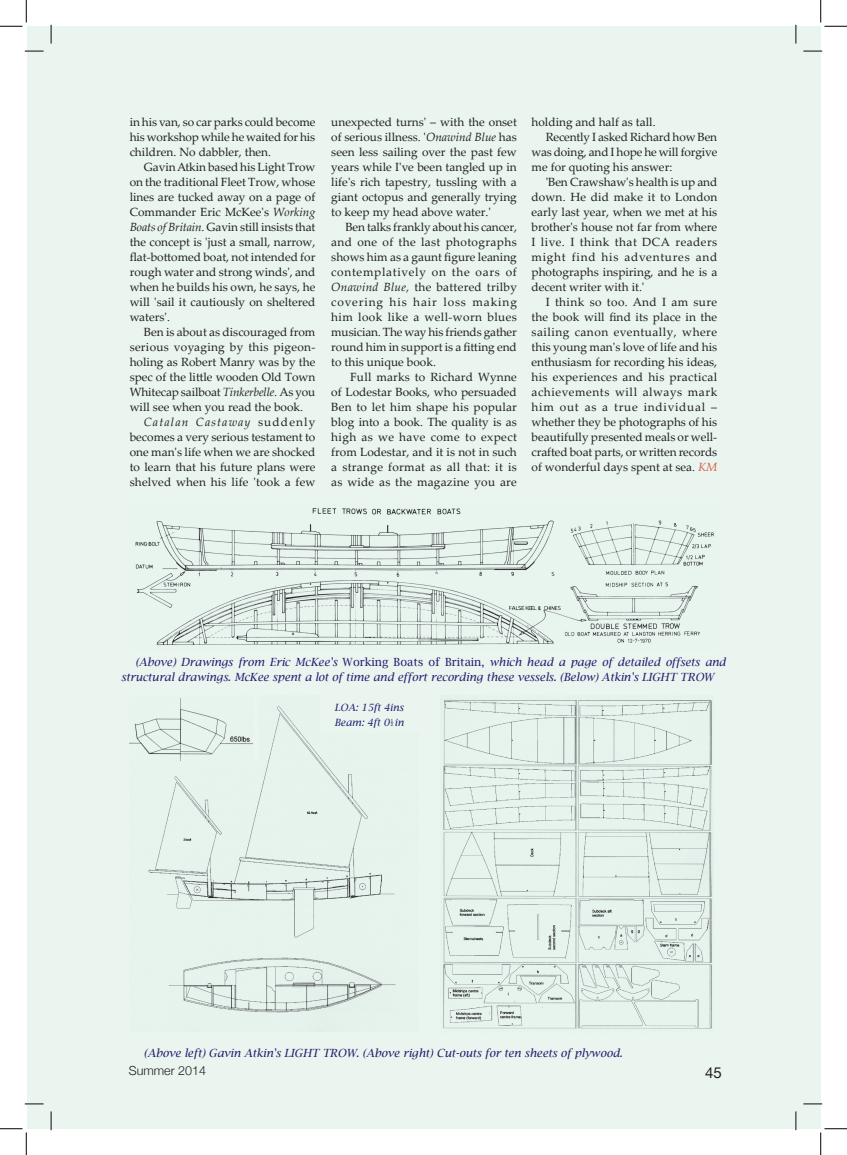
<style>
.page{position:relative;width:847px;height:1155px;background:#fff}
.page>*{position:absolute;margin:0;border:0;box-sizing:border-box;transform-origin:0 0}
.t1{font:15px "Helvetica Neue";color:#231f20}
.t2{font:300 12.5px "Helvetica Neue";color:#231f20}
.t3{font:11.88px/15px "Palatino Linotype";color:#231f20;text-align:justify}
.t4{font:11.88px "Palatino Linotype";letter-spacing:.04em;color:#231f20}
.t5{font:11.88px "Palatino Linotype";letter-spacing:.06em;color:#231f20}
.t6{font:11.88px "Palatino Linotype";letter-spacing:.025em;color:#231f20}
.t7{font:11.88px "Palatino Linotype";letter-spacing:.05em;color:#231f20}
.t8{font:11.88px "Palatino Linotype";letter-spacing:.035em;color:#231f20}
.t9{font:italic 11.25px/15px "Lucida Bright";color:#201b6f}
.t10{font:italic 10px/15px "Lucida Bright";color:#201b6f}
.s1{font-style:italic}
.s2{font-style:italic;color:#d95842}
.s3{font-style:normal}
.s4{font-family:"Palatino Linotype";font-style:normal}
</style>
<div class="page">
<div style="left:27px;top:26px;width:793px;height:1102px;background:#e9f5ee"></div>
<img style="left:135px;top:508px;width:579px;height:137px">
<img style="left:443px;top:699px;width:269px;height:330px">
<img style="left:148px;top:706px;width:248px;height:307px">
<div style="left:130px;top:695px;width:129px;height:66px;background:#e9f5ee"></div>
<img style="left:130px;top:698px;width:122px;height:62px">
<div style="left:320px;top:695px;width:99px;height:38px;background:#e9f5ee"></div>
<svg style="left:25px;top:50px;width:19px;height:2px"></svg>
<svg style="left:803px;top:50px;width:18px;height:2px"></svg>
<svg style="left:25px;top:1103px;width:19px;height:1px"></svg>
<svg style="left:803px;top:1103px;width:18px;height:1px"></svg>
<svg style="left:50px;top:25px;width:2px;height:19px"></svg>
<svg style="left:50px;top:1111px;width:2px;height:19px"></svg>
<svg style="left:795px;top:25px;width:1px;height:19px"></svg>
<svg style="left:794px;top:1111px;width:2px;height:19px"></svg>
<svg style="left:0;top:0;width:27px;height:27px"></svg>
<svg style="left:0;top:1128px;width:27px;height:26px"></svg>
<svg style="left:820px;top:0;width:26px;height:27px"></svg>
<svg style="left:820px;top:1128px;width:26px;height:26px"></svg>
<p class="t3" style="left:130px;top:114px;width:187px">in his van, so car parks could become his workshop while he waited for his children. No dabbler, then.</p>
<p class="t3" style="left:130px;top:159px;width:187px;text-indent:14px">Gavin Atkin based his Light Trow on the traditional Fleet Trow, whose lines are tucked away on a page of Commander Eric McKee's <span class="s1">Working Boats of Britain</span>. Gavin still insists that the concept is 'just a small, narrow, flat-bottomed boat, not intended for rough water and strong winds', and when he builds his own, he says, he will 'sail it cautiously on sheltered waters'.</p>
<p class="t3" style="left:130px;top:324px;width:187px;text-indent:14px">Ben is about as discouraged from serious voyaging by this pigeon&shy;holing as Robert Manry was by the spec of the little wooden Old Town Whitecap sailboat <span class="s1">Tinkerbelle.</span> As you will see when you read the book.</p>
<p class="t3" style="left:130px;top:414px;width:187px;text-indent:14px"><span class="s1">Catalan Castaway</span> suddenly becomes a very serious testament to one man's life when we are shocked to learn that his future plans were shelved when his life 'took a few</p>
<p class="t3" style="left:331px;top:114px;width:187px">unexpected turns' – with the onset of serious illness. '<span class="s1">Onawind Blue</span> has seen less sailing over the past few years while I've been tangled up in life's rich tapestry, tussling with a giant octopus and generally trying to keep my head above water.'</p>
<p class="t3" style="left:331px;top:219px;width:187px;text-indent:14px">Ben talks frankly about his cancer, and one of the last photographs shows him as a gaunt figure leaning contemplatively on the oars of <span class="s1">Onawind Blue,</span> the battered trilby covering his hair loss making him look like a well-worn blues musician<span class="s1">.</span> The way his friends gather round him in support is a fitting end to this unique book.</p>
<p class="t3" style="left:331px;top:369px;width:187px;text-indent:19px">Full marks to Richard Wynne of Lodestar Books, who persuaded Ben to let him shape his popular blog into a book. The quality is as high as we have come to expect from Lodestar, and it is not in such a strange format as all that: it is as wide as the magazine you are</p>
<p class="t3" style="left:531px;top:114px;width:125px">holding and half as tall.</p>
<p class="t3" style="left:545px;top:129px;width:173px">Recently I asked Richard how Ben</p>
<p class="t3" style="left:531px;top:144px;width:187px">was doing, and I hope he will forgive</p>
<p class="t3" style="left:531px;top:159px;width:142px">me for quoting his answer:</p>
<p class="t3" style="left:545px;top:174px;width:173px">'Ben Crawshaw's health is up and</p>
<p class="t3" style="left:531px;top:189px;width:187px">down. He did make it to London</p>
<p class="t3" style="left:531px;top:204px;width:187px">early last year, when we met at his</p>
<p class="t3" style="left:531px;top:219px;width:187px">brother's house not far from where</p>
<p class="t4" style="left:531px;top:233px;width:187px">I live. I think that DCA readers</p>
<p class="t5" style="left:531px;top:248px;width:187px">might find his adventures and</p>
<p class="t3" style="left:531px;top:264px;width:187px">photographs inspiring, and he is a</p>
<p class="t3" style="left:531px;top:279px;width:114px">decent writer with it.'</p>
<p class="t8" style="left:545px;top:293px;width:173px">I think so too. And I am sure</p>
<p class="t3" style="left:531px;top:309px;width:187px">the book will find its place in the</p>
<p class="t4" style="left:531px;top:323px;width:187px">sailing canon eventually, where</p>
<p class="t3" style="left:531px;top:339px;width:187px">this young man's love of life and his</p>
<p class="t3" style="left:531px;top:354px;width:187px">enthusiasm for recording his ideas,</p>
<p class="t6" style="left:531px;top:368px;width:187px">his experiences and his practical</p>
<p class="t7" style="left:531px;top:383px;width:187px">achievements will always mark</p>
<p class="t5" style="left:531px;top:398px;width:187px">him out as a true individual –</p>
<p class="t3" style="left:531px;top:414px;width:187px">whether they be photographs of his</p>
<p class="t3" style="left:531px;top:429px;width:187px">beautifully presented meals or well-</p>
<p class="t3" style="left:531px;top:444px;width:187px">crafted boat parts, or written records</p>
<p class="t3" style="left:531px;top:459px;width:187px">of wonderful days spent at sea. <span class="s2">KM</span></p>
<p class="t9" style="left:121px;top:654px;width:606px;text-indent:14px">(Above) Drawings from Eric McKee's <span class="s3">Working Boats of Britain,</span> which head a page of detailed offsets and structural drawings. McKee spent a lot of time and effort recording these vessels. (Below) Atkin's LIGHT TROW</p>
<p class="t10" style="left:334px;top:700px;width:71px">LOA: 15ft 4ins<br>Beam: 4ft 0<span class="s4">½</span>in</p>
<p class="t9" style="left:144px;top:1044px;width:480px">(Above left) Gavin Atkin's LIGHT TROW. (Above right) Cut-outs for ten sheets of plywood.</p>
<p class="t2" style="left:129px;top:1062px;width:79px">Summer 2014</p>
<p class="t1" style="left:705px;top:1063px;width:18px">45</p>
</div>
